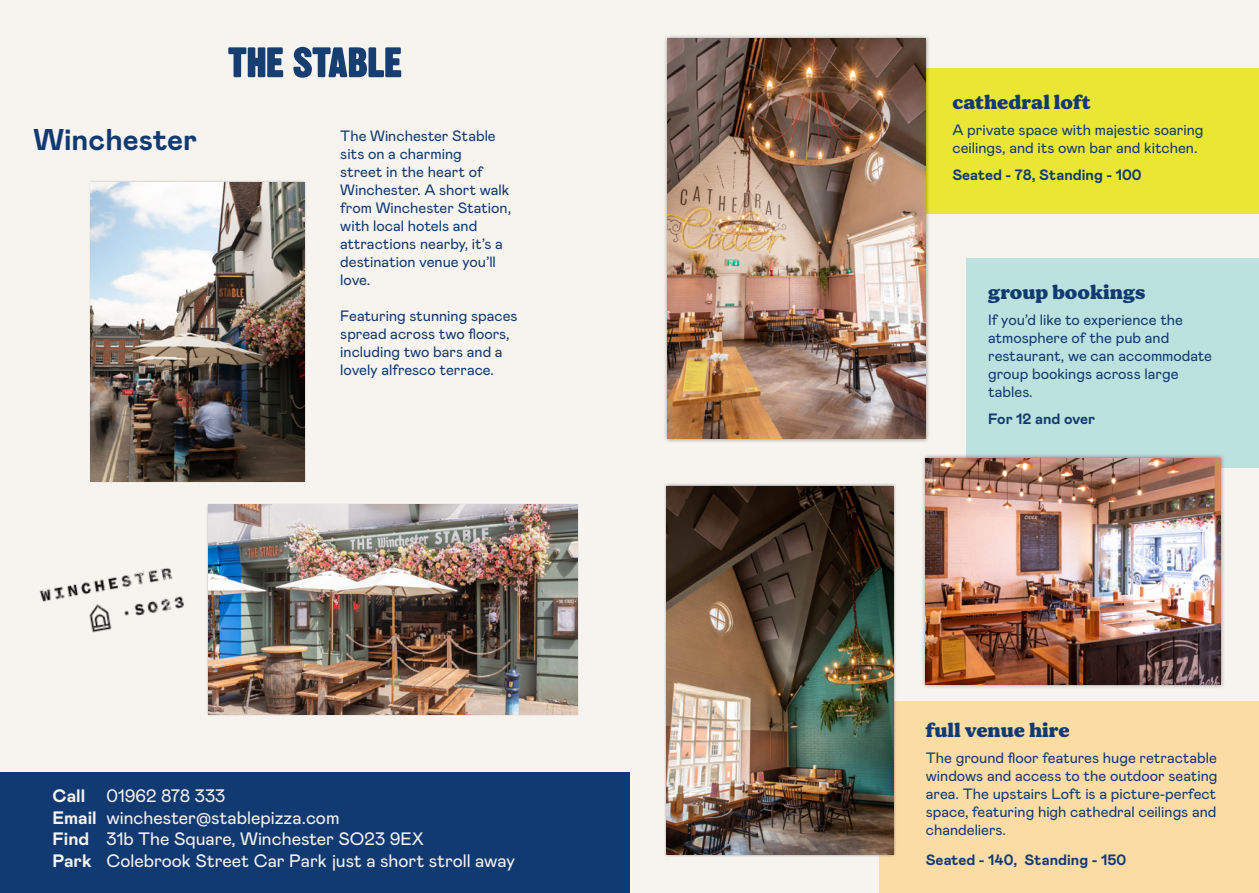
<style>
.page{position:relative;width:1259px;height:893px;background:#f7f4ef}
.page>*{position:absolute;margin:0;border:0;box-sizing:border-box;transform-origin:0 0}
.Heading{font:700 30px "Mabry";color:#123a72}
.body{font:900 19.5px "Bogue";color:#123a72}
.body-2{font:18px "Mabry";color:#f7f4ef}
.body-3{font:15px/18px "Mabry";color:#123a72}
.body-4{font:700 15px "Mabry";color:#123a72}
.s1{font-weight:700}
</style>
<div class="page">
<div style="left:858px;top:68px;width:401px;height:146px;background:#e9e733"></div>
<div style="left:967px;top:258px;width:292px;height:210px;background:#bbe2de"></div>
<div style="left:879px;top:701px;width:380px;height:192px;background:#fadca4"></div>
<div style="left:921px;top:453px;width:304px;height:236px;background:#231f20;opacity:.5"></div>
<img style="left:926px;top:458px;width:294px;height:227px">
<div style="left:663px;top:34px;width:267px;height:409px;background:#231f20;opacity:.5"></div>
<img style="left:668px;top:38px;width:258px;height:401px">
<div style="left:664px;top:483px;width:232px;height:375px;background:#231f20;opacity:.5"></div>
<img style="left:666px;top:486px;width:227px;height:369px">
<div style="left:0;top:772px;width:629px;height:121px;background:#123a72"></div>
<div style="left:89px;top:180px;width:217px;height:303px;background:#231f20;opacity:.25"></div>
<img style="left:91px;top:182px;width:214px;height:299px">
<div style="left:206px;top:503px;width:373px;height:214px;background:#231f20;opacity:.25"></div>
<img style="left:208px;top:505px;width:369px;height:210px">
<svg style="left:228px;top:47px;width:55px;height:30px"></svg>
<svg style="left:293px;top:47px;width:108px;height:31px"></svg>
<img style="left:39px;top:537px;width:195px;height:133px">
<p class="Heading" style="left:33px;top:118px;width:165px">Winchester</p>
<p class="body-3" style="left:340px;top:126px;width:172px">The Winchester Stable sits on a charming<br>street in the heart of<br>Winchester. A short walk from Winchester Station, with local hotels and attractions nearby, it’s a destination venue you’ll love.</p>
<p class="body-3" style="left:340px;top:306px;width:179px">Featuring stunning spaces spread across two floors, including two bars and a lovely alfresco terrace.</p>
<p class="body-2" style="left:52px;top:783px;width:175px"><span class="s1">Call</span> 01962 878 333</p>
<p class="body-2" style="left:52px;top:805px;width:288px"><span class="s1">Email</span> winchester@stablepizza.com</p>
<p class="body-2" style="left:52px;top:826px;width:373px"><span class="s1">Find</span> 31b The Square, Winchester SO23 9EX</p>
<p class="body-2" style="left:52px;top:848px;width:464px"><span class="s1">Park</span> Colebrook Street Car Park just a short stroll away</p>
<p class="body" style="left:952px;top:91px;width:140px">cathedral loft</p>
<p class="body-3" style="left:952px;top:120px;width:252px">A private space with majestic soaring ceilings, and its own bar and kitchen.</p>
<p class="body-4" style="left:952px;top:164px;width:191px">Seated - 78, Standing - 100</p>
<p class="body" style="left:988px;top:281px;width:159px">group bookings</p>
<p class="body-3" style="left:988px;top:310px;width:225px">If you’d like to experience the atmosphere of the pub and restaurant, we can accommodate group bookings across large tables.</p>
<p class="body-4" style="left:988px;top:408px;width:109px">For 12 and over</p>
<p class="body" style="left:926px;top:719px;width:145px">full venue hire</p>
<p class="body-3" style="left:926px;top:748px;width:293px;text-align:justify">The ground floor features huge retractable windows and access to the outdoor seating area. The upstairs Loft is a picture-perfect space, featuring high cathedral ceilings and chandeliers.</p>
<p class="body-4" style="left:926px;top:849px;width:202px">Seated - 140, Standing - 150</p>
</div>
